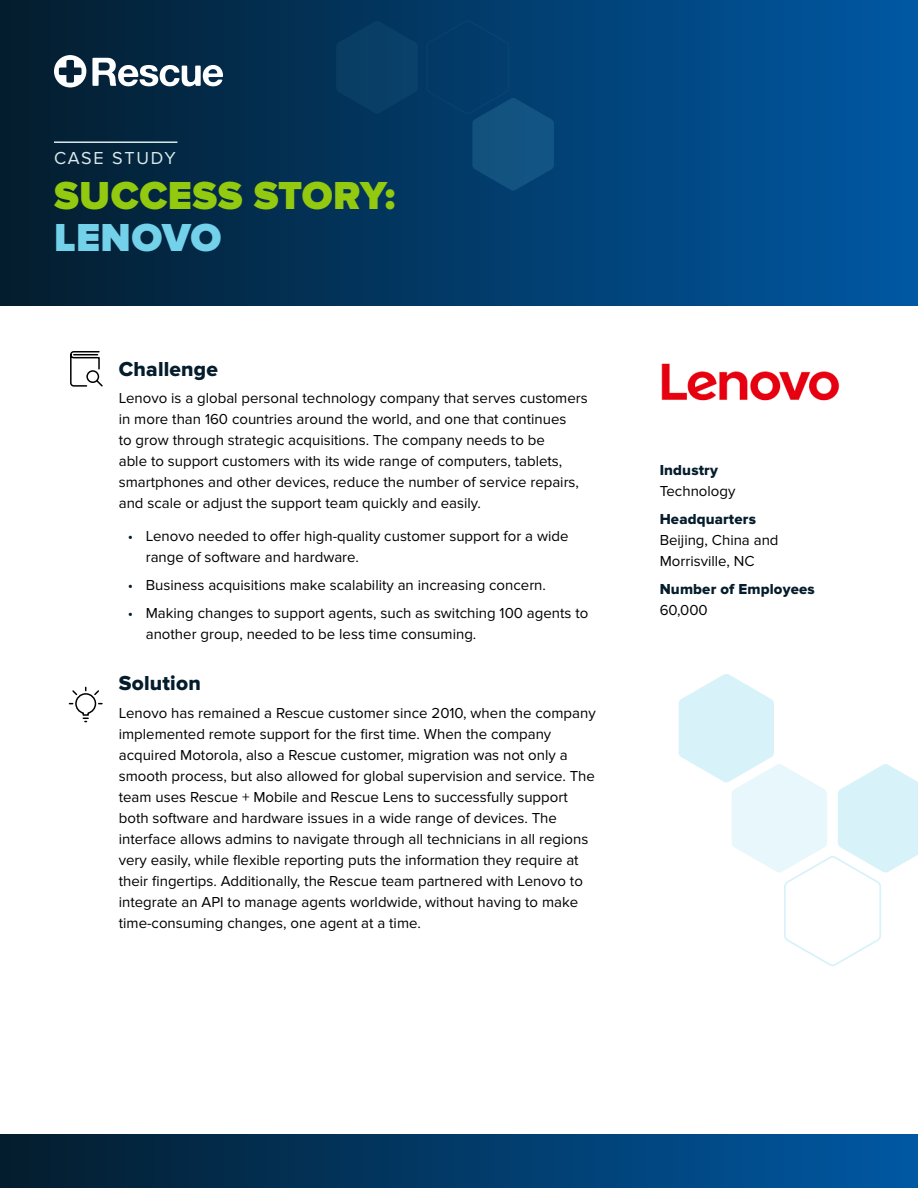
<style>
.page{position:relative;width:918px;height:1188px;background:#fff}
.page>*{position:absolute;margin:0;border:0;box-sizing:border-box;transform-origin:0 0}
._02_Document_Title{font:900 40.5px/42px "Proxima Nova";letter-spacing:.01em;color:#93c90e}
.H1{font:21px "Proxima Nova Extrabld";letter-spacing:.01em;color:#041c2c}
._01_Document_Type{font:18px "Proxima Nova";letter-spacing:.095em;color:#daeaec}
.Body{font:15px/21px "Proxima Nova";color:#000}
.H1-2{font:15px/21px "Proxima Nova";color:#000}
.Body-2{font:15px/21px "Proxima Nova Extrabld";letter-spacing:.01em;color:#041c2c}
.s1{color:#74d1ea}
.s2{color:#041c2c}
.s3{font-family:"Proxima Nova Extrabld";color:#041c2c}
.s4{font-family:"Proxima Nova";color:#000}
</style>
<div class="page">
<div style="left:0;top:0;width:918px;height:305px;background:linear-gradient(to right,#041c2d,#0058a3)"></div>
<hr style="left:55px;top:141px;width:122px;height:2px;background:#daeaec">
<svg style="left:54px;top:55px;width:32px;height:32px"></svg>
<svg style="left:92px;top:58px;width:131px;height:28px"></svg>
<svg style="left:426px;top:19px;width:128px;height:172px;background:#064170"></svg>
<svg style="left:336px;top:21px;width:82px;height:93px;background:#073c64"></svg>
<div style="left:0;top:1134px;width:918px;height:54px;background:linear-gradient(to right,#041c2d,#0058a3)"></div>
<svg style="left:68px;top:686px;width:35px;height:37px"></svg>
<svg style="left:679px;top:674px;width:239px;height:292px"></svg>
<img style="left:661px;top:363px;width:178px;height:38px">
<svg style="left:70px;top:351px;width:33px;height:36px"></svg>
<p class="_01_Document_Type" style="left:54px;top:147px;width:123px">CASE STUDY</p>
<p class="_02_Document_Title" style="left:54px;top:176px;width:343px">SUCCESS STORY:<br><span class="s1">LENOVO</span></p>
<p class="H1" style="left:119px;top:356px;width:101px">Challenge</p>
<p class="Body" style="left:119px;top:388px;width:471px">Lenovo is a global personal technology company that serves customers in more than 160 countries around the world, and one that continues<br>to grow through strategic acquisitions. The company needs to be<br>able to support customers with its wide range of computers, tablets, smartphones and other devices, reduce the number of service repairs, and scale or adjust the support team quickly and easily.</p>
<p class="Body" style="left:146px;top:526px;width:424px;text-indent:-18px"><span class="s2">•</span> Lenovo needed to offer high-quality customer support for a wide range of software and hardware.</p>
<p class="Body" style="left:128px;top:575px;width:420px"><span class="s2">•</span> Business acquisitions make scalability an increasing concern.</p>
<p class="Body" style="left:146px;top:603px;width:444px;text-indent:-18px"><span class="s2">•</span> Making changes to support agents, such as switching 100 agents to another group, needed to be less time consuming.</p>
<p class="H1" style="left:119px;top:671px;width:84px">Solution</p>
<p class="Body" style="left:119px;top:702px;width:478px">Lenovo has remained a Rescue customer since 2010, when the company implemented remote support for the first time. When the company acquired Motorola, also a Rescue customer, migration was not only a smooth process, but also allowed for global supervision and service. The team uses Rescue + Mobile and Rescue Lens to successfully support both software and hardware issues in a wide range of devices. The interface allows admins to navigate through all technicians in all regions very easily, while flexible reporting puts the information they require at their fingertips. Additionally, the Rescue team partnered with Lenovo to integrate an API to manage agents worldwide, without having to make time-consuming changes, one agent at a time.</p>
<p class="H1-2" style="left:660px;top:460px;width:77px"><span class="s3">Industry<br></span>Technology</p>
<p class="H1-2" style="left:660px;top:509px;width:120px"><span class="s3">Headquarters<br></span>Beijing, China and<br>Morrisville, NC</p>
<p class="Body-2" style="left:660px;top:579px;width:157px">Number of Employees<br><span class="s4">60,000</span></p>
</div>
